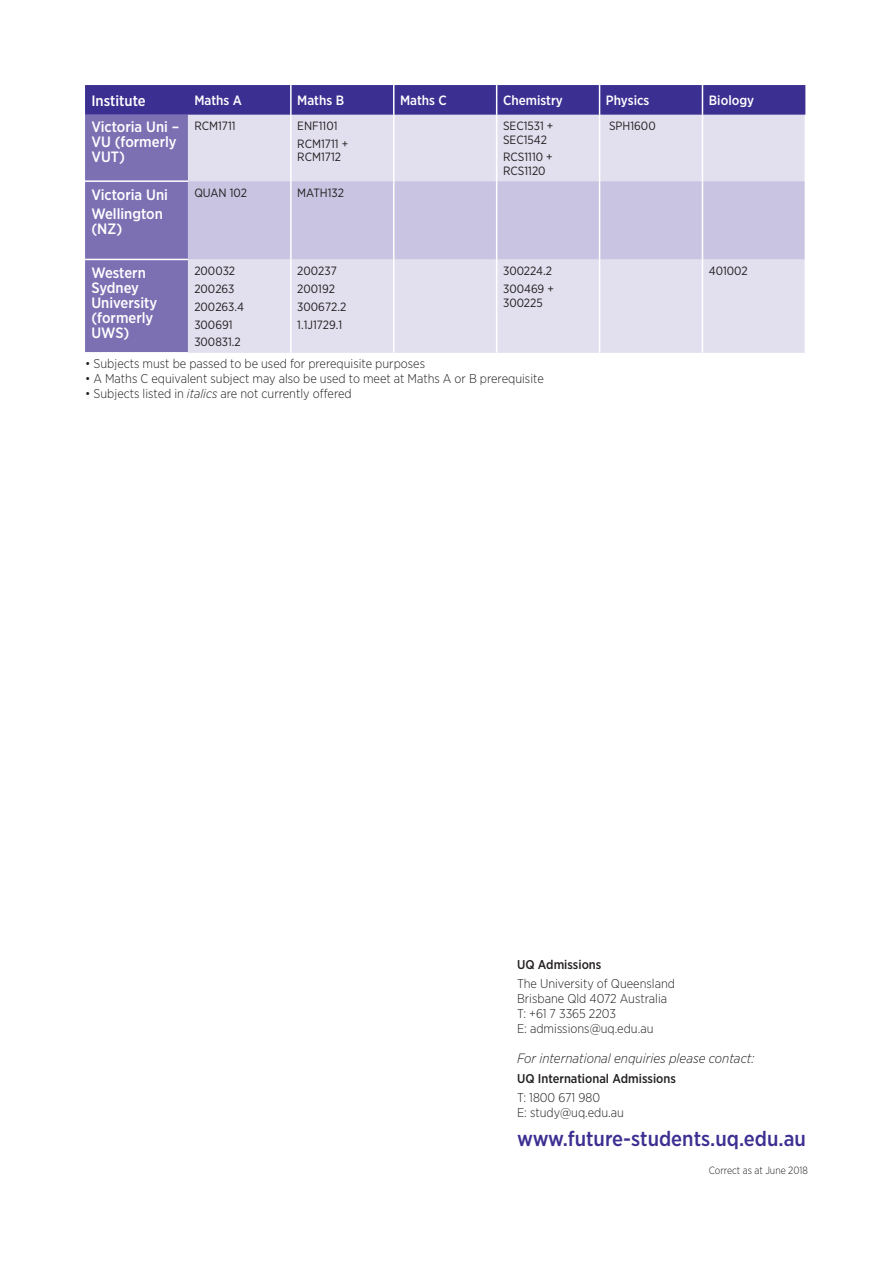
<style>
.page{position:relative;width:893px;height:1263px;background:#fff}
.page>*{position:absolute;margin:0;border:0;box-sizing:border-box;transform-origin:0 0}
.t1{font:500 21px "Gotham Narrow";color:#3c2f92}
.t2{font:500 15px/15px "Gotham Narrow";color:#fff}
.t3{font:500 13.5px "Gotham Narrow";color:#fff}
.t4{font:italic 300 13.5px "Gotham Narrow";color:#231f20}
.t5{font:300 12.75px/15px "Gotham Narrow";color:#231f20}
.t6{font:500 12.75px "Gotham Narrow";color:#231f20}
.t7{font:12px/17.7px "Gotham Narrow";color:#231f20}
.t8{font:300 10.5px "Gotham Narrow";color:#231f20;scale:.96 1}
.s1{font-style:italic}
</style>
<div class="page">
<svg style="left:85px;top:85px;width:720px;height:267px;background:#5f52a4"></svg>
<div style="left:188px;top:115px;width:617px;height:238px;background:#e2dfef"></div>
<div style="left:188px;top:181px;width:617px;height:78px;background:#c9c4e1"></div>
<hr style="left:290px;top:115px;width:2px;height:66px;background:#fff">
<hr style="left:393px;top:115px;width:1px;height:66px;background:#fff">
<hr style="left:496px;top:115px;width:1px;height:66px;background:#fff">
<hr style="left:599px;top:115px;width:1px;height:66px;background:#fff">
<hr style="left:702px;top:115px;width:1px;height:66px;background:#fff">
<hr style="left:85px;top:180px;width:103px;height:2px;background:#fff">
<hr style="left:290px;top:181px;width:2px;height:78px;background:#fff">
<hr style="left:393px;top:181px;width:1px;height:78px;background:#fff">
<hr style="left:496px;top:181px;width:1px;height:78px;background:#fff">
<hr style="left:599px;top:181px;width:1px;height:78px;background:#fff">
<hr style="left:702px;top:181px;width:1px;height:78px;background:#fff">
<hr style="left:85px;top:259px;width:103px;height:1px;background:#fff">
<hr style="left:290px;top:259px;width:2px;height:94px;background:#fff">
<hr style="left:393px;top:259px;width:1px;height:94px;background:#fff">
<hr style="left:496px;top:259px;width:1px;height:94px;background:#fff">
<hr style="left:599px;top:259px;width:1px;height:94px;background:#fff">
<hr style="left:702px;top:259px;width:1px;height:94px;background:#fff">
<hr style="left:290px;top:85px;width:2px;height:30px;background:#fff">
<hr style="left:393px;top:85px;width:1px;height:30px;background:#fff">
<hr style="left:496px;top:85px;width:1px;height:30px;background:#fff">
<hr style="left:599px;top:85px;width:1px;height:30px;background:#fff">
<hr style="left:702px;top:85px;width:1px;height:30px;background:#fff">
<p class="t2" style="left:91px;top:93px;width:56px">Institute</p>
<p class="t3" style="left:194px;top:92px;width:49px">Maths A</p>
<p class="t3" style="left:297px;top:92px;width:48px">Maths B</p>
<p class="t3" style="left:400px;top:92px;width:48px">Maths C</p>
<p class="t3" style="left:503px;top:92px;width:61px">Chemistry</p>
<p class="t3" style="left:606px;top:92px;width:45px">Physics</p>
<p class="t3" style="left:709px;top:92px;width:47px">Biology</p>
<p class="t2" style="left:91px;top:119px;width:89px">Victoria Uni –<br>VU (formerly<br>VUT)</p>
<p class="t7" style="left:194px;top:117px;width:43px">RCM1711</p>
<p class="t7" style="left:297px;top:117px;width:53px">ENF1101<br>RCM1711 +</p>
<p class="t7" style="left:609px;top:117px;width:48px">SPH1600</p>
<p class="t7" style="left:503px;top:119px;width:52px;line-height:13.5px">SEC1531 +<br>SEC1542</p>
<p class="t7" style="left:503px;top:150px;width:51px;line-height:13.5px">RCS1110 +<br>RCS1120</p>
<p class="t7" style="left:297px;top:148px;width:45px">RCM1712</p>
<p class="t2" style="left:91px;top:184px;width:78px;line-height:19.2px">Victoria Uni<br>Wellington</p>
<p class="t2" style="left:91px;top:221px;width:32px">(NZ)</p>
<p class="t7" style="left:194px;top:184px;width:54px">QUAN 102</p>
<p class="t7" style="left:297px;top:184px;width:48px">MATH132</p>
<p class="t2" style="left:91px;top:265px;width:67px">Western<br>Sydney<br>University (formerly<br>UWS)</p>
<p class="t7" style="left:194px;top:262px;width:51px">200032<br>200263<br>200263.4<br>300691<br>300831.2</p>
<p class="t7" style="left:297px;top:262px;width:51px">200237<br>200192<br>300672.2<br>1.1J1729.1</p>
<p class="t7" style="left:503px;top:262px;width:52px">300224.2<br>300469 +</p>
<p class="t7" style="left:503px;top:293px;width:41px">300225</p>
<p class="t5" style="left:85px;top:356px;width:342px">• Subjects must be passed to be used for prerequisite purposes</p>
<p class="t5" style="left:85px;top:371px;width:460px">• A Maths C equivalent subject may also be used to meet at Maths A or B prerequisite</p>
<p class="t5" style="left:85px;top:386px;width:268px">• Subjects listed in <span class="s1">italics</span> are not currently offered</p>
<p class="t7" style="left:709px;top:262px;width:40px">401002</p>
<p class="t6" style="left:517px;top:956px;width:86px">UQ Admissions</p>
<p class="t5" style="left:517px;top:976px;width:159px">The University of Queensland<br>Brisbane Qld 4072 Australia<br>T: +61 7 3365 2203<br>E: admissions@uq.edu.au</p>
<p class="t4" style="left:517px;top:1050px;width:239px">For international enquiries please contact:</p>
<p class="t6" style="left:517px;top:1070px;width:160px">UQ International Admissions</p>
<p class="t5" style="left:517px;top:1089px;width:108px">T: 1800 671 980<br>E: study@uq.edu.au</p>
<h1 class="t1" style="left:517px;top:1125px;width:290px">www.future-students.uq.edu.au</h1>
<p class="t8" style="left:709px;top:1164px;width:105px">Correct as at June 2018</p>
</div>
